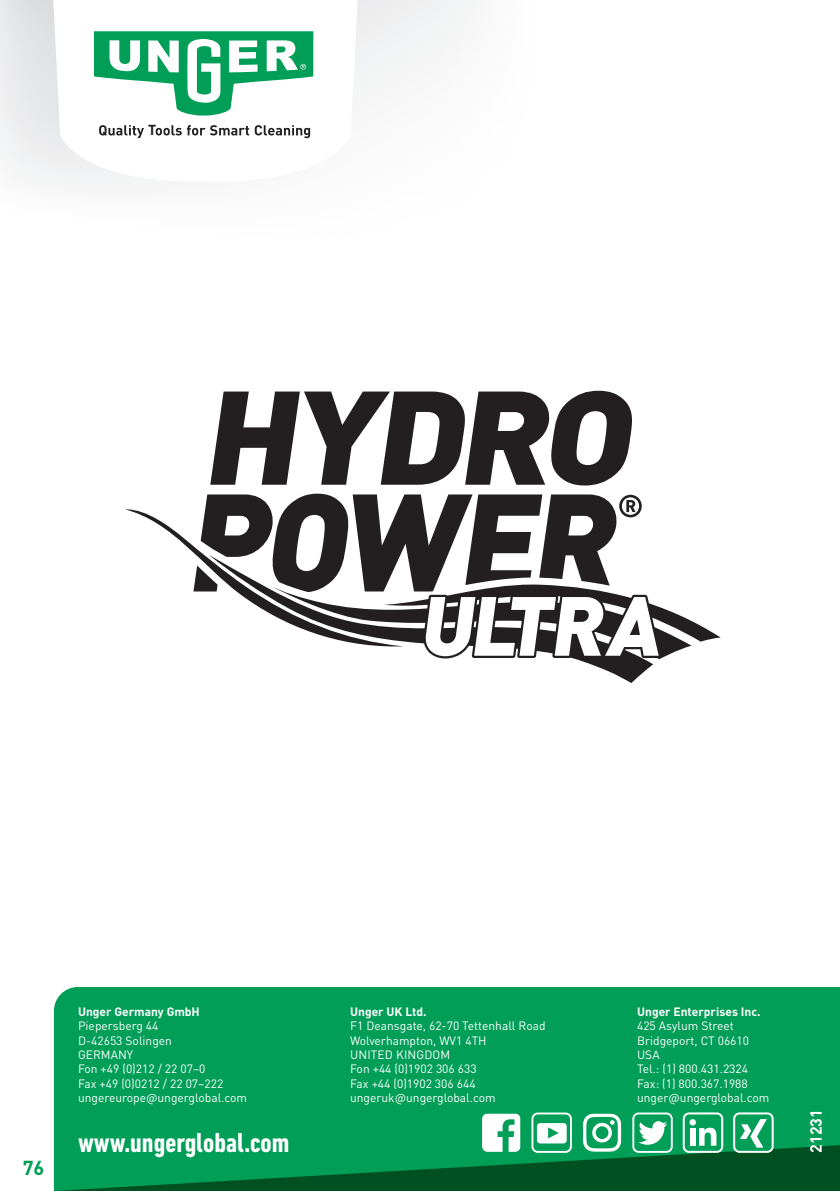
<style>
.page{position:relative;width:840px;height:1191px;background:#fff}
.page>*{position:absolute;margin:0;border:0;box-sizing:border-box;transform-origin:0 0}
.t1{font:700 condensed 28px "DIN Next LT Pro";color:#fff}
.t2{font:700 20px "DIN Pro";color:#009e57}
.t3{font:700 16px "DIN Pro";color:#fff}
.t4{font:700 14.4px "DIN Pro";color:#231f20}
.t5{font:12px/14.4px "DIN Pro";color:#fff}
.t6{font:700 12px "DIN Pro";color:#fff}
</style>
<div class="page">
<svg style="left:52px;top:0;width:307px;height:181px"></svg>
<svg style="left:94px;top:31px;width:219px;height:85px"></svg>
<svg style="left:99px;top:125px;width:45px;height:13px"></svg>
<svg style="left:156px;top:125px;width:154px;height:13px"></svg>
<div style="left:54px;top:987px;width:785px;height:126px;background:#009e57"></div>
<div style="left:531px;top:1112px;width:40px;height:40px;border:2px solid #fff;border-radius:5px"></div>
<div style="left:632px;top:1112px;width:40px;height:40px;border:2px solid #fff;border-radius:5px"></div>
<div style="left:682px;top:1112px;width:40px;height:40px;border:2px solid #fff;border-radius:5px"></div>
<svg style="left:54px;top:1113px;width:785px;height:78px;background:#118d52"></svg>
<div style="left:732px;top:1112px;width:41px;height:40px;border:2px solid #fff;border-radius:5px"></div>
<svg style="left:125px;top:391px;width:595px;height:292px"></svg>
<svg style="left:619px;top:495px;width:22px;height:22px"></svg>
<svg style="left:422px;top:595px;width:238px;height:63px"></svg>
<p class="t4" style="left:148px;top:120px;width:10px">T</p>
<h2 class="t2" style="left:23px;top:1154px;width:23px">76</h2>
<p class="t6" style="left:78px;top:1003px;width:123px">Unger Germany GmbH</p>
<p class="t5" style="left:78px;top:1018px;width:170px">Piepersberg 44<br>D-42653 Solingen<br>GERMANY<br>Fon +49 (0)212 / 22 07–0<br>Fax +49 (0)0212 / 22 07–222 ungereurope@ungerglobal.com</p>
<h1 class="t1" style="left:78px;top:1126px;width:213px">www.ungerglobal.com</h1>
<p class="t6" style="left:350px;top:1003px;width:78px">Unger UK Ltd.</p>
<p class="t5" style="left:350px;top:1018px;width:197px">F1 Deansgate, 62-70 Tettenhall Road<br>Wolverhampton, WV1 4TH<br>UNITED KINGDOM<br>Fon +44 (0)1902 306 633<br>Fax +44 (0)1902 306 644 ungeruk@ungerglobal.com</p>
<p class="t6" style="left:636px;top:1003px;width:125px">Unger Enterprises Inc.</p>
<p class="t5" style="left:636px;top:1018px;width:134px">425 Asylum Street<br>Bridgeport, CT 06610<br>USA<br>Tel.: (1) 800.431.2324<br>Fax: (1) 800.367.1988 unger@ungerglobal.com</p>
<h3 class="t3" style="left:804px;top:1152px;width:45px;rotate:-90deg">21231</h3>
</div>
